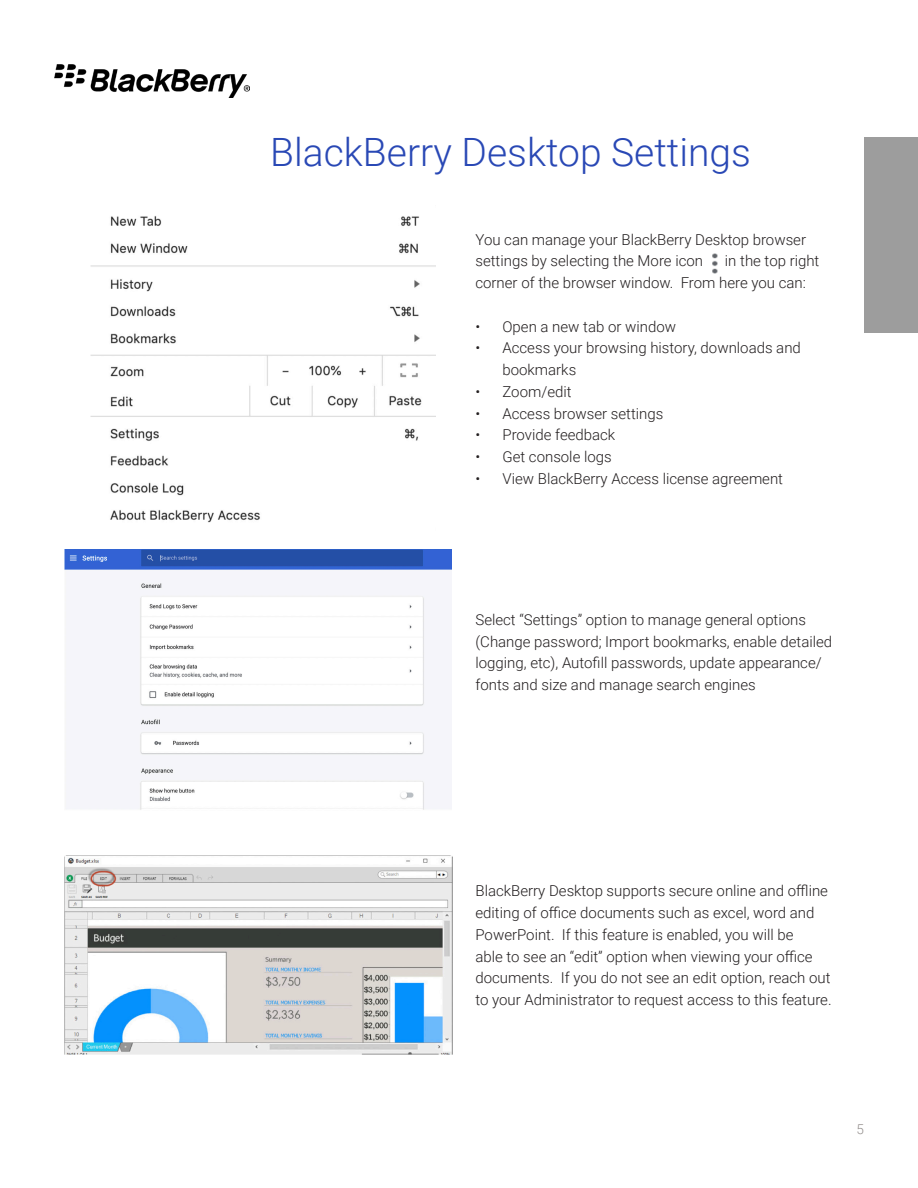
<style>
.page{position:relative;width:918px;height:1188px;background:#fff}
.page>*{position:absolute;margin:0;border:0;box-sizing:border-box;transform-origin:0 0}
.t1{font:300 39px "Roboto";color:#2948b5}
.t2{font:300 15px/21.8px "Roboto";color:#231f20}
.t3{font:300 13.5px "Roboto";color:#938e8c}
</style>
<div class="page">
<img style="left:55px;top:64px;width:195px;height:34px">
<div style="left:864px;top:137px;width:54px;height:196px;background:#9d9d9d"></div>
<img style="left:90px;top:216px;width:345px;height:307px">
<img style="left:712px;top:253px;width:6px;height:21px">
<img style="left:64px;top:549px;width:387px;height:261px">
<img style="left:64px;top:855px;width:388px;height:199px">
<p class="t1" style="left:270px;top:125px;width:482px">BlackBerry Desktop Settings</p>
<p class="t2" style="left:476px;top:228px;width:332px">You can manage your BlackBerry Desktop browser settings by selecting the More icon</p>
<p class="t2" style="left:476px;top:250px;width:345px;text-indent:249px">in the top right corner of the browser window. From here you can:</p>
<p class="t2" style="left:476px;top:315px;width:202px">• Open a new tab or window</p>
<p class="t2" style="left:502px;top:337px;width:300px;text-indent:-27px">• Access your browsing history, downloads and bookmarks</p>
<p class="t2" style="left:476px;top:380px;width:98px">• Zoom/edit</p>
<p class="t2" style="left:476px;top:402px;width:189px">• Access browser settings</p>
<p class="t2" style="left:476px;top:424px;width:141px">• Provide feedback</p>
<p class="t2" style="left:476px;top:445px;width:138px">• Get console logs</p>
<p class="t2" style="left:476px;top:467px;width:309px">• View BlackBerry Access license agreement</p>
<p class="t2" style="left:476px;top:608px;width:358px">Select “Settings” option to manage general options (Change password; Import bookmarks, enable detailed logging, etc), Autofill passwords, update appearance/ fonts and size and manage search engines</p>
<p class="t2" style="left:476px;top:879px;width:358px">BlackBerry Desktop supports secure online and offline editing of office documents such as excel, word and PowerPoint. If this feature is enabled, you will be<br>able to see an “edit” option when viewing your office documents. If you do not see an edit option, reach out to your Administrator to request access to this feature.</p>
<p class="t3" style="left:857px;top:1119px;width:9px">5</p>
</div>
